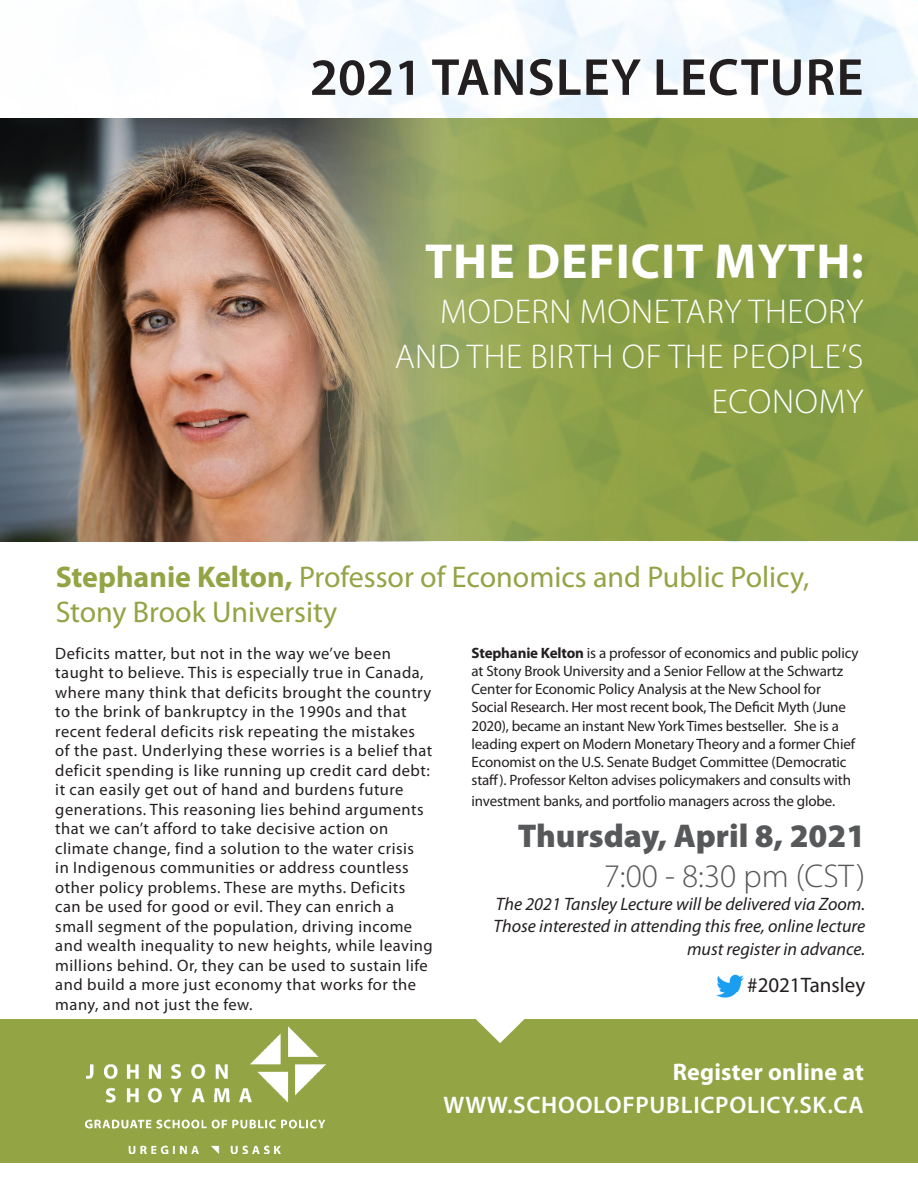
<style>
.page{position:relative;width:918px;height:1188px;background:#fff}
.page>*{position:absolute;margin:0;border:0;box-sizing:border-box;transform-origin:0 0}
.t1{font:600 52.5px "Myriad Pro";letter-spacing:.02em;color:#231f20}
.t2{font:700 49.5px "Myriad Pro";letter-spacing:.02em;color:#fff}
.t3{font:300 34.5px/45px "Myriad Pro";letter-spacing:.02em;color:#fff;text-align:right}
.t4{font:900 33px "Myriad Pro";color:#57585a}
.t5{font:300 33px "Myriad Pro";color:#57585a}
.t6{font:30px/34.8px "Myriad Pro";color:#93a445}
.Copy{font:600 24px/33px "Myriad Pro";letter-spacing:.03em;color:#fff;text-align:right}
.t7{font:21px "Myriad Pro";color:#231f20}
.t8{font:italic 18px/22.5px "Myriad Pro";color:#231f20;text-align:right}
.t9{font:16.5px/19.5px "Myriad Pro";letter-spacing:.03em;color:#231f20}
.t10{font:15px/18px "Myriad Pro";letter-spacing:-.01em;color:#231f20}
.s1{font-weight:700}
</style>
<div class="page">
<div style="left:0;top:1019px;width:918px;height:143px;background:#93a445"></div>
<svg style="left:475px;top:1019px;width:50px;height:24px"></svg>
<img style="left:86px;top:1026px;width:240px;height:128px">
<svg style="left:479px;top:118px;width:439px;height:424px;background:#8da148"></svg>
<div style="left:447px;top:118px;width:32px;height:424px;background:#9dac5f"></div>
<img style="left:0;top:118px;width:447px;height:424px">
<img style="left:716px;top:974px;width:28px;height:24px">
<p class="t1" style="left:310px;top:44px;width:555px">2021 TANSLEY LECTURE</p>
<h2 class="t2" style="left:425px;top:229px;width:440px">THE DEFICIT MYTH:</h2>
<h3 class="t3" style="left:394px;top:289px;width:471px">MODERN MONETARY THEORY<br>AND THE BIRTH OF THE PEOPLE’S<br>ECONOMY</h3>
<h3 class="t6" style="left:55px;top:559px;width:756px"><span class="s1">Stephanie Kelton,</span> Professor of Economics and Public Policy,<br>Stony Brook University</h3>
<p class="t9" style="left:55px;top:643px;width:379px">Deficits matter, but not in the way we’ve been taught to believe. This is especially true in Canada, where many think that deficits brought the country to the brink of bankruptcy in the 1990s and that recent federal deficits risk repeating the mistakes of the past. Underlying these worries is a belief that deficit spending is like running up credit card debt: it can easily get out of hand and burdens future generations. This reasoning lies behind arguments that we can’t afford to take decisive action on climate change, find a solution to the water crisis<br>in Indigenous communities or address countless other policy problems. These are myths. Deficits can be used for good or evil. They can enrich a small segment of the population, driving income and wealth inequality to new heights, while leaving millions behind. Or, they can be used to sustain life and build a more just economy that works for the many, and not just the few.</p>
<p class="t10" style="left:472px;top:643px;width:389px"><span class="s1">Stephanie Kelton</span> is a professor of economics and public policy at Stony Brook University and a Senior Fellow at the Schwartz Center for Economic Policy Analysis at the New School for Social Research. Her most recent book, The Deficit Myth (June</p>
<p class="t10" style="left:472px;top:717px;width:385px">2020), became an instant New York Times bestseller. She is a leading expert on Modern Monetary Theory and a former Chief Economist on the U.S. Senate Budget Committee (Democratic staff). Professor Kelton advises policymakers and consults with</p>
<p class="t10" style="left:472px;top:792px;width:365px">investment banks, and portfolio managers across the globe.</p>
<p class="t4" style="left:518px;top:813px;width:349px">Thursday, April 8, 2021</p>
<p class="t5" style="left:604px;top:856px;width:263px">7:00 - 8:30 pm (CST)</p>
<p class="t8" style="left:496px;top:892px;width:371px">The 2021 Tansley Lecture will be delivered via Zoom.</p>
<p class="t8" style="left:494px;top:914px;width:373px">Those interested in attending this free, online lecture must register in advance.</p>
<p class="t7" style="left:747px;top:972px;width:120px">#2021Tansley</p>
<p class="Copy" style="left:444px;top:1055px;width:422px"><span class="s1">Register online at<br></span>WWW.SCHOOLOFPUBLICPOLICY.SK.CA</p>
</div>
